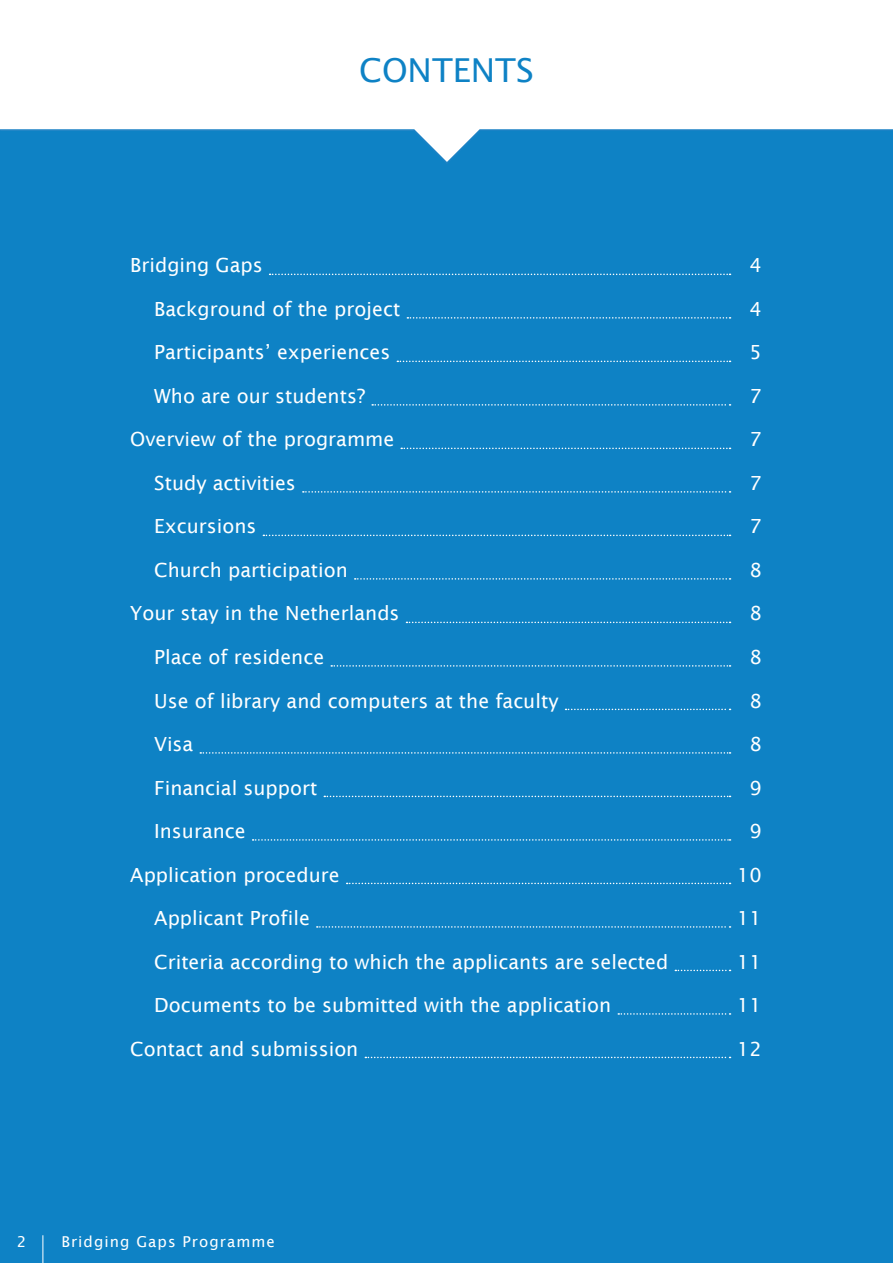
<style>
.page{position:relative;width:893px;height:1263px;background:#fff}
.page>*{position:absolute;margin:0;border:0;box-sizing:border-box;transform-origin:0 0}
.t1{font:33px "Lucida Sans";color:#0e82c5}
.t2{font:19.5px "Lucida Sans";color:#fff}
.t3{font:15px "Lucida Sans";letter-spacing:.07em;color:#fff}
</style>
<div class="page">
<div style="left:0;top:165px;width:893px;height:1098px;background:#0e82c5"></div>
<svg style="left:0;top:129px;width:893px;height:36px;background:#1886c7"></svg>
<svg style="left:43px;top:1235px;width:1px;height:28px"></svg>
<svg style="left:270px;top:274px;width:460px;height:1px"></svg>
<svg style="left:407px;top:317px;width:323px;height:2px"></svg>
<svg style="left:397px;top:361px;width:333px;height:1px"></svg>
<svg style="left:372px;top:404px;width:358px;height:2px"></svg>
<svg style="left:401px;top:448px;width:329px;height:1px"></svg>
<svg style="left:303px;top:491px;width:427px;height:2px"></svg>
<svg style="left:263px;top:535px;width:467px;height:1px"></svg>
<svg style="left:355px;top:578px;width:375px;height:2px"></svg>
<svg style="left:406px;top:622px;width:324px;height:1px"></svg>
<svg style="left:331px;top:665px;width:399px;height:2px"></svg>
<svg style="left:566px;top:709px;width:164px;height:1px"></svg>
<svg style="left:200px;top:752px;width:530px;height:2px"></svg>
<svg style="left:324px;top:796px;width:406px;height:1px"></svg>
<svg style="left:253px;top:839px;width:477px;height:2px"></svg>
<svg style="left:347px;top:883px;width:383px;height:1px"></svg>
<svg style="left:317px;top:926px;width:413px;height:2px"></svg>
<svg style="left:675px;top:970px;width:55px;height:1px"></svg>
<svg style="left:618px;top:1013px;width:112px;height:2px"></svg>
<svg style="left:365px;top:1057px;width:365px;height:1px"></svg>
<h1 class="t1" style="left:359px;top:52px;width:176px">CONTENTS</h1>
<p class="t2" style="left:130px;top:254px;width:134px">Bridging Gaps</p>
<p class="t2" style="left:749px;top:254px;width:14px">4</p>
<p class="t2" style="left:154px;top:298px;width:248px">Background of the project</p>
<p class="t2" style="left:749px;top:298px;width:14px">4</p>
<p class="t2" style="left:154px;top:341px;width:238px">Participants’ experiences</p>
<p class="t2" style="left:749px;top:341px;width:14px">5</p>
<p class="t2" style="left:154px;top:385px;width:212px">Who are our students?</p>
<p class="t2" style="left:749px;top:385px;width:14px">7</p>
<p class="t2" style="left:130px;top:428px;width:266px">Overview of the programme</p>
<p class="t2" style="left:749px;top:428px;width:14px">7</p>
<p class="t2" style="left:154px;top:472px;width:143px">Study activities</p>
<p class="t2" style="left:749px;top:472px;width:14px">7</p>
<p class="t2" style="left:154px;top:515px;width:104px">Excursions</p>
<p class="t2" style="left:749px;top:515px;width:14px">7</p>
<p class="t2" style="left:154px;top:559px;width:195px">Church participation</p>
<p class="t2" style="left:749px;top:559px;width:14px">8</p>
<p class="t2" style="left:130px;top:602px;width:271px">Your stay in the Netherlands</p>
<p class="t2" style="left:749px;top:602px;width:14px">8</p>
<p class="t2" style="left:154px;top:646px;width:172px">Place of residence</p>
<p class="t2" style="left:749px;top:646px;width:14px">8</p>
<p class="t2" style="left:154px;top:689px;width:406px">Use of library and computers at the faculty</p>
<p class="t2" style="left:749px;top:689px;width:14px">8</p>
<p class="t2" style="left:154px;top:733px;width:41px">Visa</p>
<p class="t2" style="left:749px;top:733px;width:14px">8</p>
<p class="t2" style="left:154px;top:776px;width:165px">Financial support</p>
<p class="t2" style="left:749px;top:776px;width:14px">9</p>
<p class="t2" style="left:154px;top:820px;width:93px">Insurance</p>
<p class="t2" style="left:749px;top:820px;width:14px">9</p>
<p class="t2" style="left:130px;top:863px;width:211px">Application procedure</p>
<p class="t2" style="left:737px;top:863px;width:26px">10</p>
<p class="t2" style="left:154px;top:907px;width:157px">Applicant Profile</p>
<p class="t2" style="left:737px;top:907px;width:26px">11</p>
<p class="t2" style="left:154px;top:950px;width:516px">Criteria according to which the applicants are selected</p>
<p class="t2" style="left:737px;top:950px;width:26px">11</p>
<p class="t2" style="left:154px;top:994px;width:459px">Documents to be submitted with the application</p>
<p class="t2" style="left:737px;top:994px;width:26px">11</p>
<p class="t2" style="left:130px;top:1037px;width:230px">Contact and submission</p>
<p class="t2" style="left:737px;top:1037px;width:26px">12</p>
<p class="t3" style="left:17px;top:1233px;width:11px">2</p>
<p class="t3" style="left:61px;top:1233px;width:215px">Bridging Gaps Programme</p>
</div>
